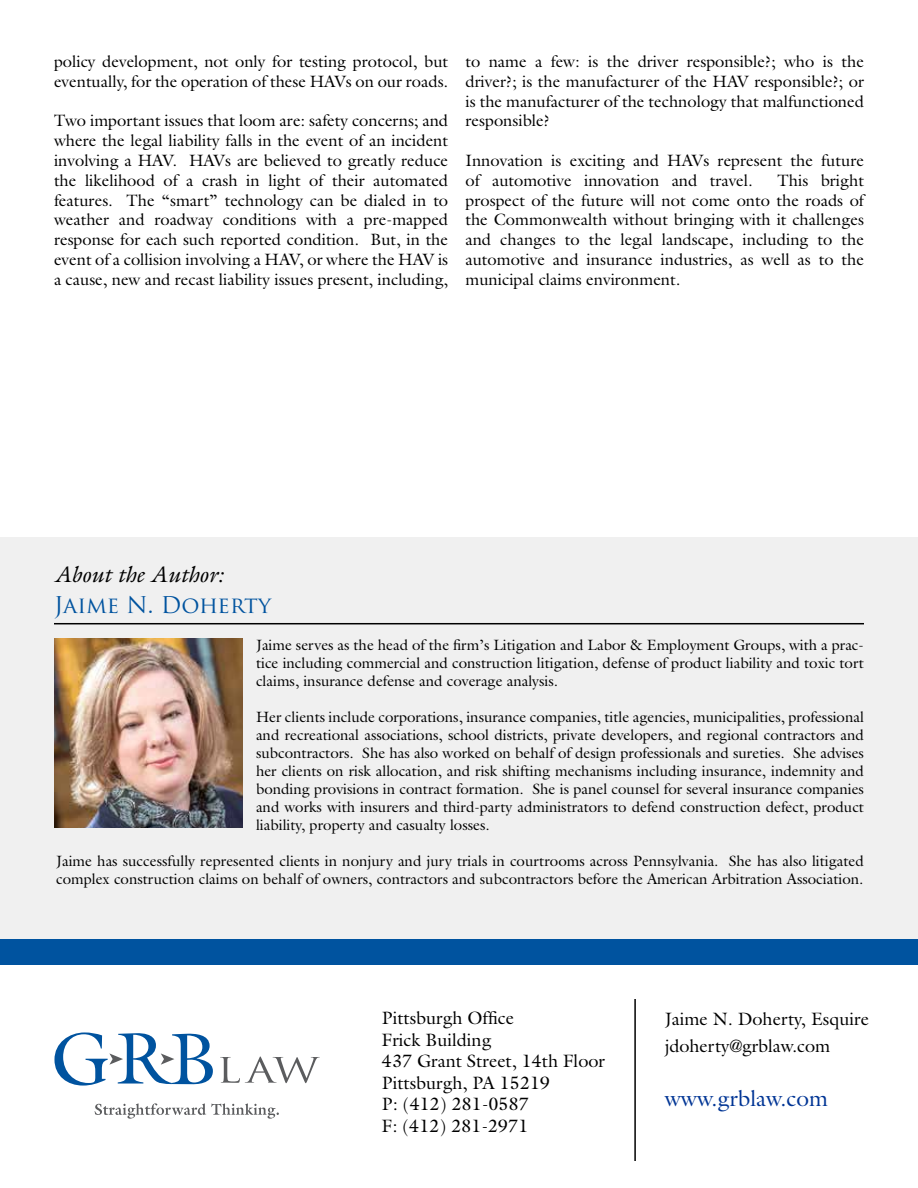
<style>
.page{position:relative;width:918px;height:1188px;background:#fff}
.page>*{position:absolute;margin:0;border:0;box-sizing:border-box;transform-origin:0 0}
.t1{font:italic 22.5px "Galliard";color:#000}
.t2{font:22.5px "Trajan Pro";color:#00539f}
.t3{font:22.5px "Galliard";color:#003595}
.t4{font:18px/21.6px "Galliard";color:#000}
.t5{font:16.5px/19.8px "Galliard";color:#000;text-align:justify}
.t6{font:15px/18px "Galliard";color:#000;text-align:justify}
</style>
<div class="page">
<div style="left:0;top:538px;width:918px;height:401px;background:#f0f0f0"></div>
<svg style="left:95px;top:1103px;width:184px;height:16px"></svg>
<svg style="left:220px;top:1056px;width:100px;height:27px"></svg>
<svg style="left:54px;top:1032px;width:159px;height:54px"></svg>
<hr style="left:634px;top:999px;width:2px;height:162px;background:#000">
<hr style="left:54px;top:623px;width:810px;height:1px;background:#000">
<div style="left:0;top:939px;width:918px;height:26px;background:#00539f"></div>
<img style="left:54px;top:639px;width:189px;height:188px">
<p class="t5" style="left:54px;top:51px;width:396px">policy development, not only for testing protocol, but eventually, for the operation of these HAVs on our roads.</p>
<p class="t5" style="left:54px;top:111px;width:396px">Two important issues that loom are: safety concerns; and where the legal liability falls in the event of an incident involving a HAV. HAVs are believed to greatly reduce the likelihood of a crash in light of their automated features. The “smart” technology can be dialed in to weather and roadway conditions with a pre-mapped response for each such reported condition. But, in the event of a collision involving a HAV, or where the HAV is a cause, new and recast liability issues present, including,</p>
<p class="t5" style="left:465px;top:51px;width:400px">to name a few: is the driver responsible?; who is the driver?; is the manufacturer of the HAV responsible?; or is the manufacturer of the technology that malfunctioned responsible?</p>
<p class="t5" style="left:465px;top:150px;width:400px">Innovation is exciting and HAVs represent the future of automotive innovation and travel.</p>
<p class="t5" style="left:465px;top:170px;width:400px;text-indent:312px">This bright prospect of the future will not come onto the roads of the Commonwealth without bringing with it challenges and changes to the legal landscape, including to the automotive and insurance industries, as well as to the municipal claims environment.</p>
<h1 class="t1" style="left:54px;top:560px;width:171px">About the Author:</h1>
<h1 class="t2" style="left:54px;top:590px;width:219px">Jaime N. Doherty</h1>
<p class="t6" style="left:256px;top:636px;width:610px">Jaime serves as the head of the firm’s Litigation and Labor &amp; Employment Groups, with a prac&shy;tice including commercial and construction litigation, defense of product liability and toxic tort claims, insurance defense and coverage analysis.</p>
<p class="t6" style="left:256px;top:708px;width:610px">Her clients include corporations, insurance companies, title agencies, municipalities, professional and recreational associations, school districts, private developers, and regional contractors and subcontractors. She has also worked on behalf of design professionals and sureties. She advises her clients on risk allocation, and risk shifting mechanisms including insurance, indemnity and bonding provisions in contract formation. She is panel counsel for several insurance companies and works with insurers and third-party administrators to defend construction defect, product liability, property and casualty losses.</p>
<p class="t6" style="left:56px;top:852px;width:809px">Jaime has successfully represented clients in nonjury and jury trials in courtrooms across Pennsylvania. She has also litigated complex construction claims on behalf of owners, contractors and subcontractors before the American Arbitration Association.</p>
<p class="t4" style="left:382px;top:1007px;width:225px">Pittsburgh Office<br>Frick Building<br>437 Grant Street, 14th Floor<br>Pittsburgh, PA 15219<br>P: (412) 281-0587<br>F: (412) 281-2971</p>
<p class="t4" style="left:665px;top:1005px;width:206px;line-height:27px">Jaime N. Doherty, Esquire jdoherty@grblaw.com</p>
<h1 class="t3" style="left:665px;top:1084px;width:165px">www.grblaw.com</h1>
</div>
